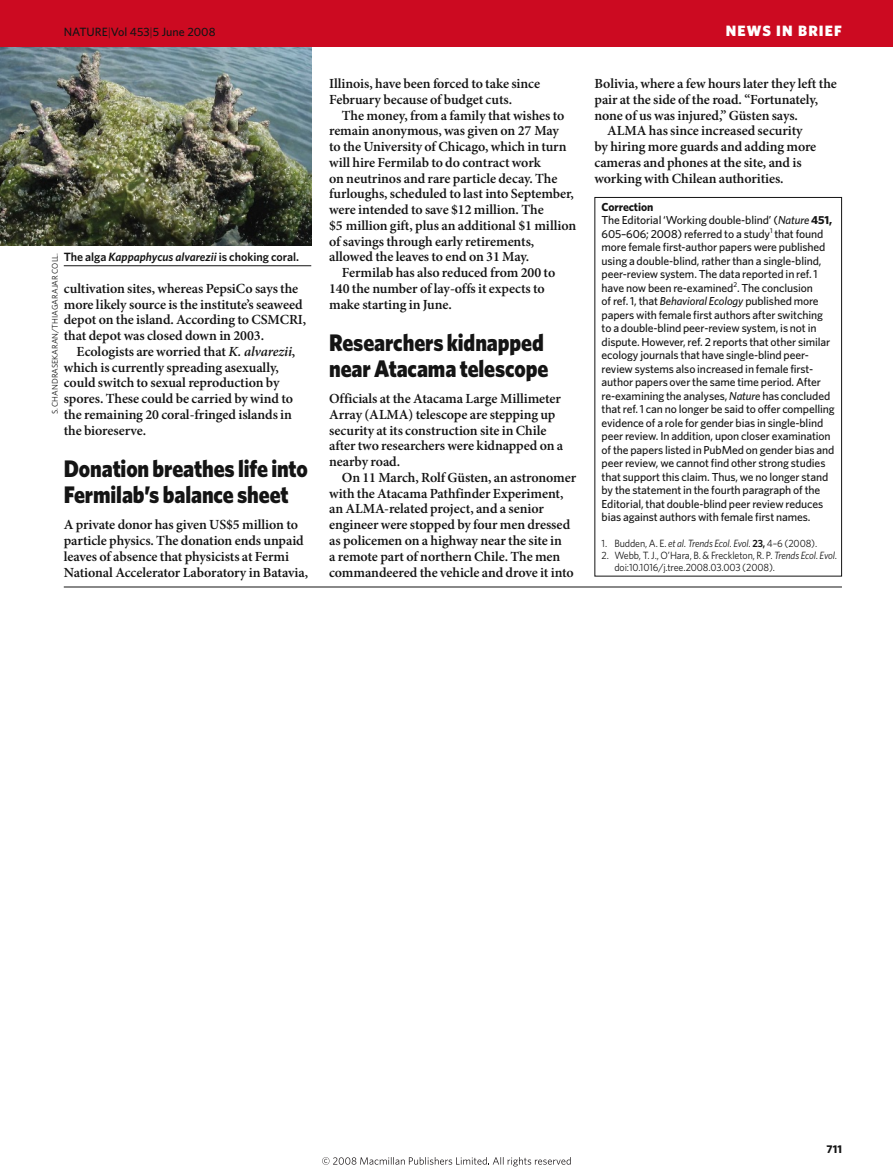
<style>
.page{position:relative;width:893px;height:1174px;background:#fff}
.page>*{position:absolute;margin:0;border:0;box-sizing:border-box;transform-origin:0 0}
.t1{font:900 24px/26.2px "Whitney";letter-spacing:-.005em;color:#141414;scale:.9 1}
.t2{font:900 15px "Whitney";letter-spacing:.075em;color:#fff}
.t3{font:600 13.95px/15.8px "Minion Pro";letter-spacing:-.005em;color:#141414}
.t4{font:600 12px "Whitney";color:#141414}
.t5{font:500 12px "Whitney";color:#141414}
.t6{font:500 11.7px/13.5px "Whitney";letter-spacing:-.01em;color:#141414}
.t7{font:700 11.25px "Whitney";color:#141414}
.t8{font:10.5px/12px "Whitney";letter-spacing:-.01em;color:#141414;scale:.95 1}
.t9{font:8.25px "Whitney";color:#141414}
.s1{font-weight:300}
.s2{font-style:italic}
.s3{font-weight:700}
.s4{font-weight:600}
</style>
<div class="page">
<img style="left:0;top:47px;width:311px;height:199px">
<hr style="left:64px;top:265px;width:247px;height:1px;background:#141414">
<div style="left:594px;top:197px;width:248px;height:379px;border:1px solid #141414"></div>
<div style="left:0;top:0;width:893px;height:47px;background:#cc0a21"></div>
<hr style="left:64px;top:587px;width:778px;height:1px;background:#141414">
<svg style="left:322px;top:1157px;width:249px;height:9px"></svg>
<p class="t5" style="left:64px;top:27px;width:153px">NATURE<span class="s1">|</span>Vol 453<span class="s1">|</span>5 June 2008</p>
<p class="t2" style="left:726px;top:25px;width:118px">NEWS IN BRIEF</p>
<p class="t4" style="left:64px;top:253px;width:237px">The alga <span class="s2">Kappaphycus alvarezii</span> is choking coral.</p>
<p class="t9" style="left:52px;top:414px;width:163px;rotate:-90deg">S. CHANDRASEKARAN/THIAGARAJAR COLL.</p>
<p class="t3" style="left:64px;top:282px;width:244px">cultivation sites, whereas PepsiCo says the more likely source is the institute’s seaweed depot on the island. According to CSMCRI, that depot was closed down in 2003.</p>
<p class="t3" style="left:64px;top:345px;width:233px;text-indent:13px">Ecologists are worried that <span class="s2">K. alvarezii</span>, which is currently spreading asexually, could switch to sexual reproduction by spores. These could be carried by wind to the remaining 20 coral-fringed islands in the bioreserve.</p>
<h1 class="t1" style="left:64px;top:457px;width:273px">Donation breathes life into<br>Fermilab’s balance sheet</h1>
<p class="t3" style="left:64px;top:518px;width:246px">A private donor has given US$5 million to particle physics. The donation ends unpaid leaves of absence that physicists at Fermi National Accelerator Laboratory in Batavia,</p>
<p class="t3" style="left:329px;top:77px;width:212px">Illinois, have been forced to take since<br>February because of budget cuts.</p>
<p class="t3" style="left:342px;top:108px;width:224px">The money, from a family that wishes to</p>
<p class="t3" style="left:329px;top:124px;width:231px">remain anonymous, was given on 27 May</p>
<p class="t3" style="left:329px;top:140px;width:239px">to the University of Chicago, which in turn</p>
<p class="t3" style="left:329px;top:156px;width:213px">will hire Fermilab to do contract work</p>
<p class="t3" style="left:329px;top:171px;width:230px">on neutrinos and rare particle decay. The</p>
<p class="t3" style="left:329px;top:187px;width:246px">furloughs, scheduled to last into September,</p>
<p class="t3" style="left:329px;top:203px;width:216px">were intended to save $12 million. The</p>
<p class="t3" style="left:329px;top:219px;width:249px">$5 million gift, plus an additional $1 million</p>
<p class="t3" style="left:329px;top:234px;width:207px">of savings through early retirements,</p>
<p class="t3" style="left:329px;top:250px;width:202px">allowed the leaves to end on 31 May.</p>
<p class="t3" style="left:342px;top:266px;width:215px">Fermilab has also reduced from 200 to</p>
<p class="t3" style="left:329px;top:282px;width:217px">140 the number of lay-offs it expects to</p>
<p class="t3" style="left:329px;top:297px;width:124px">make starting in June.</p>
<h1 class="t1" style="left:329px;top:331px;width:245px">Researchers kidnapped near Atacama telescope</h1>
<p class="t3" style="left:329px;top:392px;width:236px">Officials at the Atacama Large Millimeter Array (ALMA) telescope are stepping up security at its construction site in Chile after two researchers were kidnapped on a nearby road.</p>
<p class="t3" style="left:329px;top:471px;width:249px;text-indent:13px">On 11 March, Rolf Güsten, an astronomer with the Atacama Pathfinder Experiment, an ALMA-related project, and a senior engineer were stopped by four men dressed as policemen on a highway near the site in<br>a remote part of northern Chile. The men commandeered the vehicle and drove it into</p>
<p class="t3" style="left:594px;top:77px;width:244px">Bolivia, where a few hours later they left the</p>
<p class="t3" style="left:594px;top:93px;width:225px">pair at the side of the road. “Fortunately,</p>
<p class="t3" style="left:594px;top:108px;width:205px">none of us was injured,” Güsten says.</p>
<p class="t3" style="left:607px;top:124px;width:197px">ALMA has since increased security</p>
<p class="t3" style="left:594px;top:140px;width:223px">by hiring more guards and adding more</p>
<p class="t3" style="left:594px;top:156px;width:209px">cameras and phones at the site, and is</p>
<p class="t3" style="left:594px;top:171px;width:191px">working with Chilean authorities.</p>
<p class="t6" style="left:602px;top:201px;width:235px"><span class="s3">Correction<br></span>The Editorial ‘Working double-blind’ (<span class="s2">Nature</span> <span class="s3">451, </span>605–606; 2008) referred to a study<sup>1</sup> that found more female first-author papers were published using a double-blind, rather than a single-blind, peer-review system. The data reported in ref. 1 have now been re-examined<sup>2</sup>. The conclusion<br>of ref. 1, that <span class="s2">Behavioral Ecology</span> published more papers with female first authors after switching to a double-blind peer-review system, is not in dispute. However, ref. 2 reports that other similar ecology journals that have single-blind peer&shy;review systems also increased in female first&shy;author papers over the same time period. After re-examining the analyses, <span class="s2">Nature</span> has concluded that ref. 1 can no longer be said to offer compelling evidence of a role for gender bias in single-blind peer review. In addition, upon closer examination of the papers listed in PubMed on gender bias and peer review, we cannot find other strong studies that support this claim. Thus, we no longer stand by the statement in the fourth paragraph of the Editorial, that double-blind peer review reduces bias against authors with female first names.</p>
<p class="t8" style="left:602px;top:538px;width:229px">1. Budden, A. E. <span class="s2">et al. Trends Ecol. Evol.</span> <span class="s4">23,</span> 4–6 (2008).</p>
<p class="t8" style="left:614px;top:550px;width:236px;text-indent:-13px">2. Webb, T. J., O’Hara, B. &amp; Freckleton, R. P. <span class="s2">Trends Ecol. Evol. </span>doi:10.1016/j.tree.2008.03.003 (2008).</p>
<p class="t7" style="left:827px;top:1144px;width:17px">711</p>
</div>
